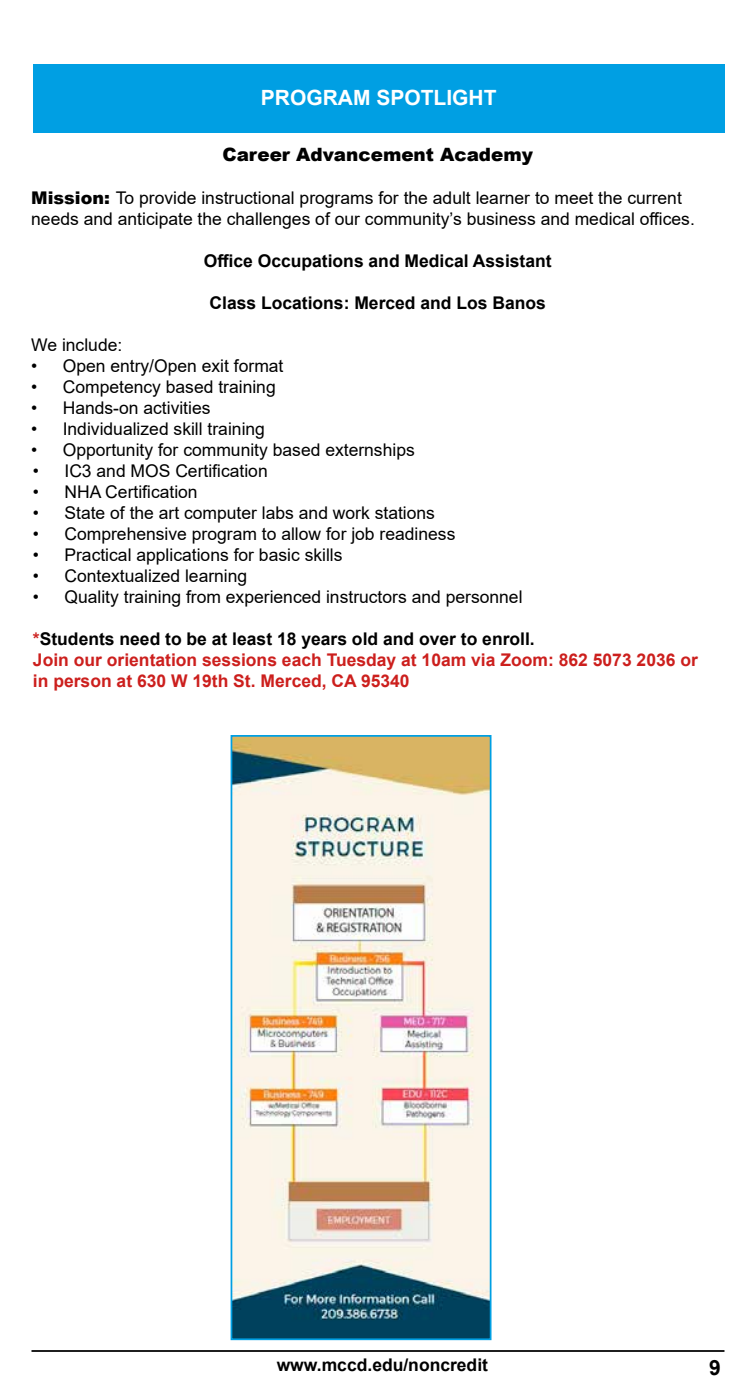
<style>
.page{position:relative;width:756px;height:1386px;background:#fff}
.page>*{position:absolute;margin:0;border:0;box-sizing:border-box;transform-origin:0 0}
.t1{font:700 21px "Arial";color:#fff}
.t2{font:700 21px "Arial";color:#000}
.t3{font:900 18.38px "Arial";color:#000}
.t4{font:17.5px/21px "Arial";color:#000}
.t5{font:700 17.5px/21px "Arial";color:#cc1f1d}
.t6{font:700 17.5px "Arial";color:#000}
.s1{font-weight:900}
.s2{color:#000}
</style>
<div class="page">
<hr style="left:32px;top:1350px;width:692px;height:2px;background:#000">
<div style="left:33px;top:65px;width:691px;height:68px;background:#009fe3"></div>
<img style="left:234px;top:738px;width:255px;height:599px">
<div style="left:231px;top:735px;width:261px;height:605px;border:2px solid #009fe3"></div>
<p class="t1" style="left:261px;top:83px;width:237px">PROGRAM SPOTLIGHT</p>
<p class="t3" style="left:222px;top:141px;width:312px">Career Advancement Academy</p>
<p class="t4" style="left:31px;top:187px;width:665px"><span class="s1">Mission:</span> To provide instructional programs for the adult learner to meet the current needs and anticipate the challenges of our community’s business and medical offices.</p>
<p class="t6" style="left:204px;top:248px;width:349px">Office Occupations and Medical Assistant</p>
<p class="t6" style="left:210px;top:290px;width:338px">Class Locations: Merced and Los Banos</p>
<p class="t4" style="left:31px;top:334px;width:93px">We include:</p>
<p class="t4" style="left:31px;top:355px;width:254px">• Open entry/Open exit format</p>
<p class="t4" style="left:31px;top:376px;width:246px">• Competency based training</p>
<p class="t4" style="left:31px;top:397px;width:181px">• Hands-on activities</p>
<p class="t4" style="left:31px;top:418px;width:235px">• Individualized skill training</p>
<p class="t4" style="left:31px;top:439px;width:385px">• Opportunity for community based externships</p>
<p class="t4" style="left:33px;top:460px;width:236px">• IC3 and MOS Certification</p>
<p class="t4" style="left:33px;top:481px;width:166px">• NHA Certification</p>
<p class="t4" style="left:33px;top:502px;width:404px">• State of the art computer labs and work stations</p>
<p class="t4" style="left:33px;top:523px;width:424px">• Comprehensive program to allow for job readiness</p>
<p class="t4" style="left:33px;top:544px;width:311px">• Practical applications for basic skills</p>
<p class="t4" style="left:33px;top:565px;width:216px">• Contextualized learning</p>
<p class="t4" style="left:33px;top:586px;width:491px">• Quality training from experienced instructors and personnel</p>
<p class="t5" style="left:33px;top:628px;width:666px">*<span class="s2">Students need to be at least 18 years old and over to enroll.<br></span>Join our orientation sessions each Tuesday at 10am via Zoom: 862 5073 2036 or in person at 630 W 19th St. Merced, CA 95340</p>
<p class="t6" style="left:277px;top:1353px;width:213px">www.mccd.edu/noncredit</p>
<p class="t2" style="left:709px;top:1353px;width:13px">9</p>
</div>
